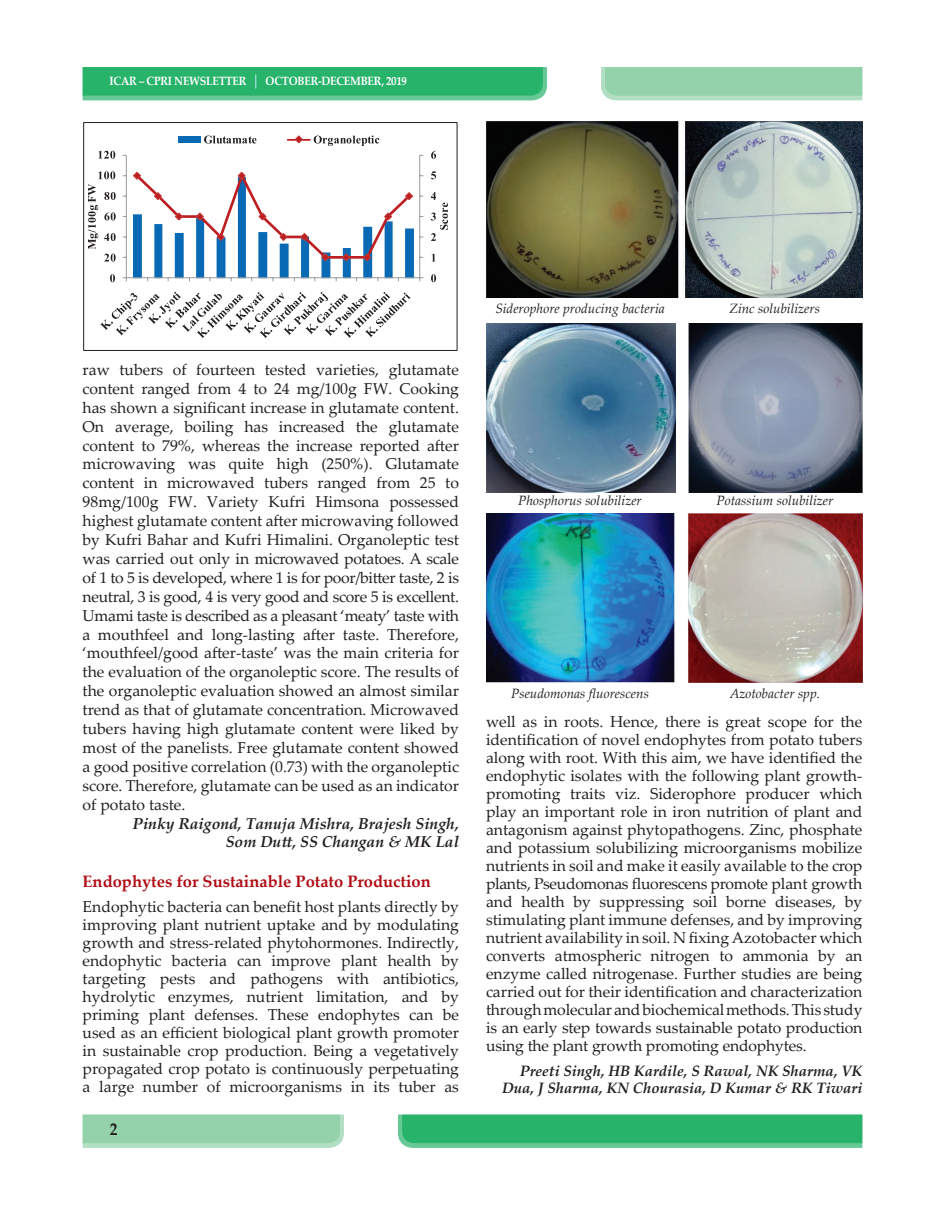
<style>
.page{position:relative;width:945px;height:1215px;background:#fff}
.page>*{position:absolute;margin:0;border:0;box-sizing:border-box;transform-origin:0 0}
.t1{font:700 17.25px "Palatino Linotype";color:#231f20;scale:.9 1}
.head2{font:700 16.5px "Palatino Linotype";color:#b00d15}
.Para_Normal{font:15.75px/18px "Palatino Linotype";color:#231f20;text-align:justify}
.Para_Normal-2{font:italic 700 15.75px/18.9px "Palatino Linotype";color:#231f20;text-align:right}
.Para_Normal-3{font:italic 700 15px/16.5px "Palatino Linotype";color:#231f20;text-align:right}
.Figure_caption_small{font:italic 13.5px "Palatino Linotype";color:#231f20}
.t2{font:700 12px "Palatino Linotype";letter-spacing:-.025em;color:#fff;scale:.9 1}
</style>
<div class="page">
<svg style="left:601px;top:67px;width:261px;height:33px;background:#98d4ae"></svg>
<svg style="left:398px;top:1115px;width:464px;height:33px;background:#32b672"></svg>
<svg style="left:83px;top:1115px;width:261px;height:33px;background:#99d4af"></svg>
<svg style="left:83px;top:67px;width:464px;height:33px;background:#31b671"></svg>
<hr style="left:419px;top:155px;width:1px;height:123px;background:#999b9e">
<hr style="left:126px;top:155px;width:1px;height:123px;background:#999b9e">
<svg style="left:123px;top:169px;width:300px;height:112px"></svg>
<svg style="left:431px;top:274px;width:5px;height:8px"></svg>
<svg style="left:431px;top:254px;width:4px;height:7px"></svg>
<svg style="left:431px;top:171px;width:5px;height:8px"></svg>
<svg style="left:431px;top:151px;width:5px;height:8px"></svg>
<svg style="left:110px;top:274px;width:5px;height:8px"></svg>
<svg style="left:98px;top:151px;width:17px;height:8px"></svg>
<svg style="left:100px;top:292px;width:311px;height:47px"></svg>
<svg style="left:431px;top:192px;width:17px;height:49px"></svg>
<svg style="left:88px;top:171px;width:28px;height:91px"></svg>
<div style="left:178px;top:136px;width:23px;height:6px;background:#086ab5"></div>
<svg style="left:204px;top:136px;width:52px;height:8px"></svg>
<hr style="left:288px;top:139px;width:22px;height:2px;background:#bd1e22">
<svg style="left:294px;top:135px;width:10px;height:9px"></svg>
<svg style="left:314px;top:136px;width:65px;height:10px"></svg>
<div style="left:83px;top:122px;width:375px;height:229px;border:1px solid #231f20"></div>
<img style="left:486px;top:122px;width:376px;height:176px">
<img style="left:486px;top:323px;width:376px;height:170px">
<img style="left:486px;top:514px;width:376px;height:168px">
<p class="t2" style="left:110px;top:72px;width:154px">ICAR – CPRI NEWSLETTER</p>
<p class="t2" style="left:266px;top:72px;width:159px">OCTOBER-DECEMBER, 2019</p>
<p class="Para_Normal" style="left:83px;top:360px;width:378px;line-height:18.9px">raw tubers of fourteen tested varieties, glutamate content ranged from 4 to 24 mg/100g FW. Cooking has shown a significant increase in glutamate content.<br>On average, boiling has increased the glutamate content to 79%, whereas the increase reported after microwaving was quite high (250%). Glutamate content in microwaved tubers ranged from 25 to 98mg/100g FW. Variety Kufri Himsona possessed highest glutamate content after microwaving followed by Kufri Bahar and Kufri Himalini. Organoleptic test was carried out only in microwaved potatoes. A scale of 1 to 5 is developed, where 1 is for poor/bitter taste, 2 is neutral, 3 is good, 4 is very good and score 5 is excellent.<br>Umami taste is described as a pleasant ‘meaty’ taste with a mouthfeel and long-lasting after taste. Therefore, ‘mouthfeel/good after-taste’ was the main criteria for the evaluation of the organoleptic score. The results of the organoleptic evaluation showed an almost similar trend as that of glutamate concentration. Microwaved tubers having high glutamate content were liked by most of the panelists. Free glutamate content showed a good positive correlation (0.73) with the organoleptic score. Therefore, glutamate can be used as an indicator of potato taste.</p>
<p class="Para_Normal-2" style="left:133px;top:813px;width:328px">Pinky Raigond, Tanuja Mishra, Brajesh Singh,<br>Som Dutt, SS Changan &amp; MK Lal</p>
<p class="head2" style="left:83px;top:870px;width:350px">Endophytes for Sustainable Potato Production</p>
<p class="Para_Normal" style="left:83px;top:897px;width:378px">Endophytic bacteria can benefit host plants directly by improving plant nutrient uptake and by modulating growth and stress-related phytohormones. Indirectly, endophytic bacteria can improve plant health by targeting pests and pathogens with antibiotics, hydrolytic enzymes, nutrient limitation, and by priming plant defenses. These endophytes can be used as an efficient biological plant growth promoter in sustainable crop production. Being a vegetatively propagated crop potato is continuously perpetuating a large number of microorganisms in its tuber as</p>
<p class="t1" style="left:110px;top:1117px;width:10px">2</p>
<p class="Figure_caption_small" style="left:495px;top:299px;width:171px">Siderophore producing bacteria</p>
<p class="Figure_caption_small" style="left:729px;top:299px;width:92px">Zinc solubilizers</p>
<p class="Figure_caption_small" style="left:518px;top:491px;width:125px">Phosphorus solubilizer</p>
<p class="Figure_caption_small" style="left:716px;top:491px;width:118px">Potassium solubilizer</p>
<p class="Figure_caption_small" style="left:511px;top:684px;width:139px">Pseudomonas fluorescens</p>
<p class="Figure_caption_small" style="left:730px;top:684px;width:92px">Azotobacter spp.</p>
<p class="Para_Normal" style="left:486px;top:712px;width:378px">well as in roots. Hence, there is great scope for the identification of novel endophytes from potato tubers along with root. With this aim, we have identified the endophytic isolates with the following plant growth&shy;promoting traits viz. Siderophore producer which play an important role in iron nutrition of plant and antagonism against phytopathogens. Zinc, phosphate and potassium solubilizing microorganisms mobilize nutrients in soil and make it easily available to the crop plants, Pseudomonas fluorescens promote plant growth and health by suppressing soil borne diseases, by stimulating plant immune defenses, and by improving nutrient availability in soil. N fixing Azotobacter which converts atmospheric nitrogen to ammonia by an enzyme called nitrogenase. Further studies are being carried out for their identification and characterization through molecular and biochemical methods. This study is an early step towards sustainable potato production using the plant growth promoting endophytes.</p>
<p class="Para_Normal-3" style="left:502px;top:1062px;width:362px">Preeti Singh, HB Kardile, S Rawal, NK Sharma, VK<br>Dua, J Sharma, KN Chourasia, D Kumar &amp; RK Tiwari</p>
</div>
